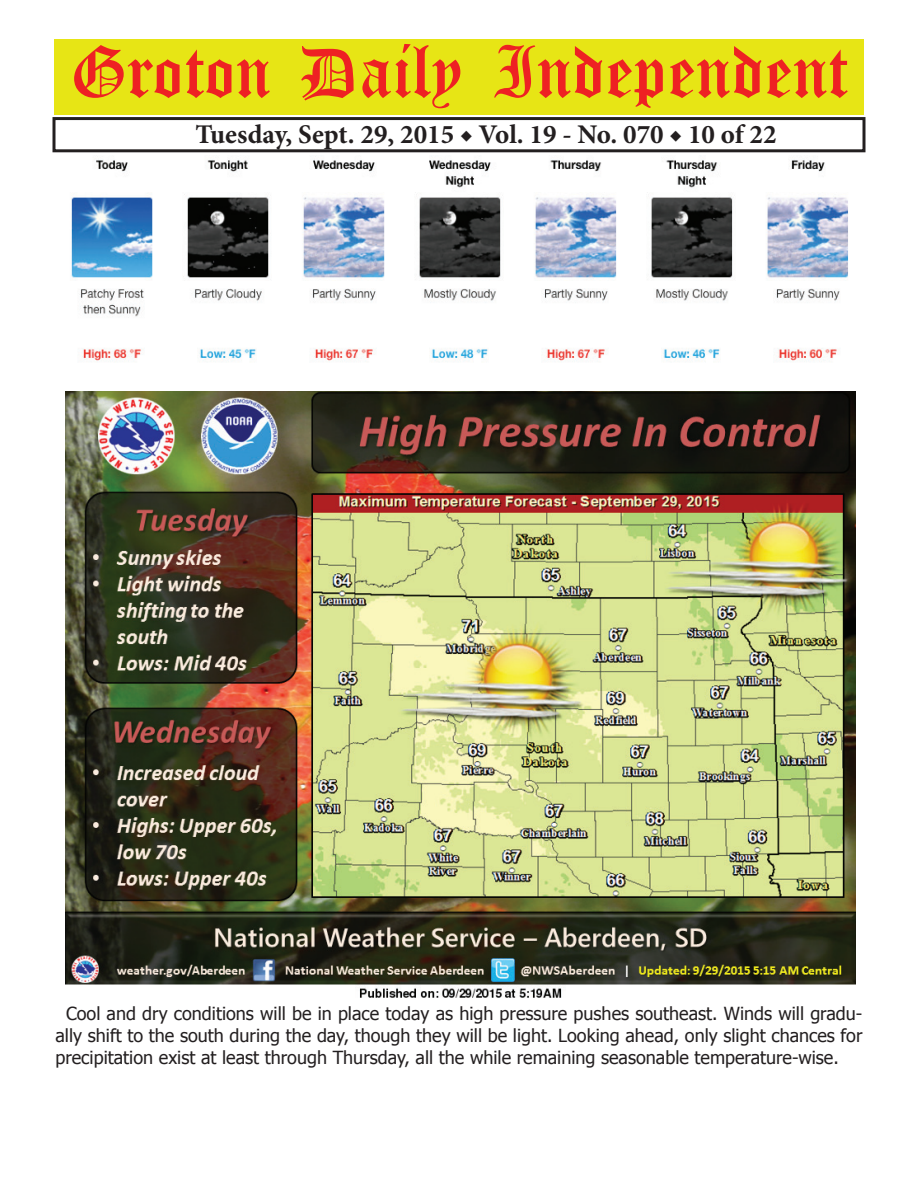
<style>
.page{position:relative;width:918px;height:1188px;background:#fff}
.page>*{position:absolute;margin:0;border:0;box-sizing:border-box;transform-origin:0 0}
.t1{font:54px "Old English Five";color:#ee2123}
.t2{font:700 27px "Minion Pro";color:#231f20}
.t3{font:18px/21.6px "Tahoma";color:#231f20;text-align:justify}
</style>
<div class="page">
<div style="left:52px;top:117px;width:814px;height:35px;border:3px solid #231f20"></div>
<div style="left:54px;top:40px;width:810px;height:75px;background:#e7e515"></div>
<img style="left:71px;top:160px;width:777px;height:201px">
<img style="left:65px;top:391px;width:790px;height:607px">
<h1 class="t1" style="left:70px;top:47px;width:779px">Groton Daily Independent</h1>
<h2 class="t2" style="left:195px;top:116px;width:583px">Tuesday, Sept. 29, 2015 ◆ Vol. 19 - No. 070 ◆ 10 of 22</h2>
<p class="t3" style="left:56px;top:1002px;width:808px;text-indent:10px">Cool and dry conditions will be in place today as high pressure pushes southeast. Winds will gradu&shy;ally shift to the south during the day, though they will be light. Looking ahead, only slight chances for precipitation exist at least through Thursday, all the while remaining seasonable temperature-wise.</p>
</div>
